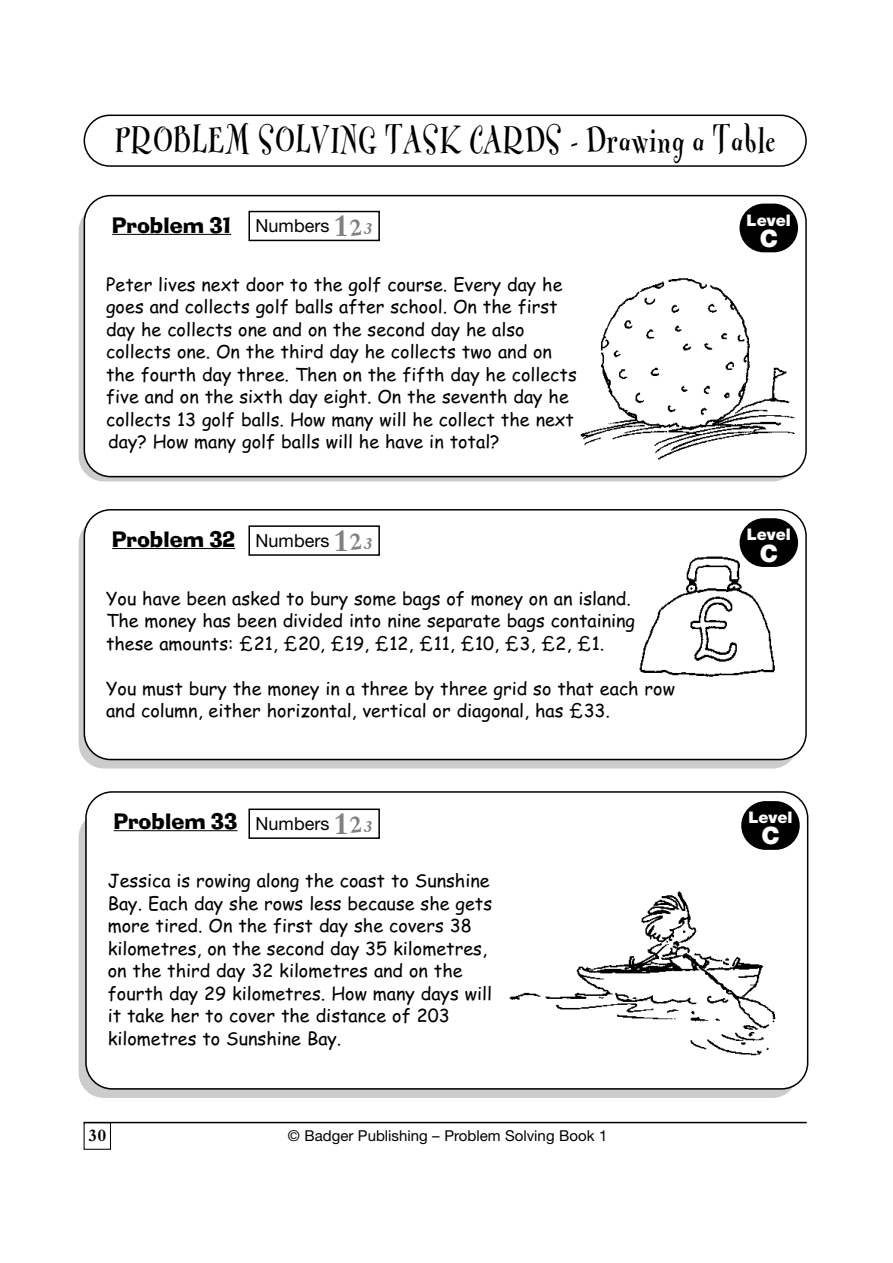
<style>
.page{position:relative;width:893px;height:1263px;background:#fff}
.page>*{position:absolute;margin:0;border:0;box-sizing:border-box;transform-origin:0 0}
.t1{font:700 37.05px "Fontesque";letter-spacing:.035em;color:#000;scale:.77 1}
.t2{font:900 24px "Helvetica Neue";color:#fff}
.t3{font:21px "Ad Lib Font";color:#000}
.t4{font:18px/22.5px "Comic Sans MS";color:#000}
.t5{font:18px "Helvetica Neue";color:#000}
.t6{font:700 18px "Bembo";color:#000}
.t7{font:900 16.05px "Helvetica Neue";color:#fff}
.t8{font:15px "Helvetica Neue";color:#000}
.s1{font-family:"Bembo";font-weight:700;font-size:32.4px;color:#808080}
</style>
<div class="page">
<svg style="left:79px;top:206px;width:718px;height:276px;background:#bfbfbf"></svg>
<div style="left:79px;top:518px;width:718px;height:251px;background:#ccc;border-radius:25px"></div>
<div style="left:79px;top:812px;width:718px;height:286px;background:#ccc;border-radius:25px"></div>
<svg style="left:84px;top:115px;width:722px;height:52px"></svg>
<svg style="left:84px;top:195px;width:722px;height:282px"></svg>
<div style="left:84px;top:509px;width:722px;height:251px;background:#fff"></div>
<div style="left:85px;top:791px;width:723px;height:299px;background:#fff"></div>
<hr style="left:84px;top:1122px;width:722px;height:1px;background:#000">
<div style="left:84px;top:1122px;width:27px;height:28px;border:1px solid #000"></div>
<div style="left:741px;top:801px;width:58px;height:49px;background:#000;border-radius:24px"></div>
<div style="left:739px;top:204px;width:59px;height:48px;background:#000;border-radius:24px"></div>
<div style="left:533px;top:519px;width:262px;height:212px;background:#fff"></div>
<div style="left:507px;top:870px;width:273px;height:165px;background:#fff"></div>
<div style="left:739px;top:518px;width:59px;height:49px;background:#000;border-radius:24px"></div>
<img style="left:571px;top:273px;width:227px;height:187px">
<img style="left:632px;top:553px;width:154px;height:125px">
<img style="left:506px;top:884px;width:274px;height:175px">
<div style="left:248px;top:211px;width:132px;height:30px;border:2px solid #000"></div>
<div style="left:248px;top:525px;width:132px;height:31px;border:2px solid #000"></div>
<div style="left:248px;top:809px;width:132px;height:30px;border:2px solid #000"></div>
<svg style="left:349px;top:218px;width:24px;height:17px"></svg>
<svg style="left:349px;top:533px;width:24px;height:17px"></svg>
<svg style="left:349px;top:816px;width:24px;height:17px"></svg>
<h1 class="t1" style="left:115px;top:121px;width:859px">PROBLEM SOLVING TASK CARDS - Drawing a Table</h1>
<p class="t3" style="left:112px;top:217px;width:121px">Problem 31</p>
<p class="t5" style="left:255px;top:219px;width:95px">Numbers <span class="s1">1</span></p>
<p class="t4" style="left:106px;top:275px;width:472px">Peter lives next door to the golf course. Every day he goes and collects golf balls after school. On the first day he collects one and on the second day he also collects one. On the third day he collects two and on the fourth day three. Then on the fifth day he collects five and on the sixth day eight. On the seventh day he collects 13 golf balls. How many will he collect the next day? How many golf balls will he have in total?</p>
<p class="t3" style="left:112px;top:532px;width:124px">Problem 32</p>
<p class="t5" style="left:255px;top:534px;width:95px">Numbers <span class="s1">1</span></p>
<p class="t4" style="left:106px;top:589px;width:530px">You have been asked to bury some bags of money on an island.<br>The money has been divided into nine separate bags containing these amounts: £21, £20, £19, £12, £11, £10, £3, £2, £1.</p>
<p class="t4" style="left:106px;top:679px;width:570px">You must bury the money in a three by three grid so that each row and column, either horizontal, vertical or diagonal, has £33.</p>
<p class="t3" style="left:114px;top:814px;width:125px">Problem 33</p>
<p class="t5" style="left:255px;top:817px;width:95px">Numbers <span class="s1">1</span></p>
<p class="t4" style="left:108px;top:871px;width:386px">Jessica is rowing along the coast to Sunshine Bay. Each day she rows less because she gets more tired. On the first day she covers 38 kilometres, on the second day 35 kilometres, on the third day 32 kilometres and on the fourth day 29 kilometres. How many days will it take her to cover the distance of 203 kilometres to Sunshine Bay.</p>
<p class="t6" style="left:89px;top:1129px;width:19px">30</p>
<p class="t8" style="left:288px;top:1130px;width:321px">© Badger Publishing – Problem Solving Book 1</p>
<p class="t7" style="left:746px;top:214px;width:46px">Level</p>
<h2 class="t2" style="left:759px;top:230px;width:20px">C</h2>
<p class="t7" style="left:746px;top:529px;width:46px">Level</p>
<h2 class="t2" style="left:759px;top:544px;width:20px">C</h2>
<p class="t7" style="left:748px;top:812px;width:46px">Level</p>
<h2 class="t2" style="left:761px;top:827px;width:20px">C</h2>
</div>
